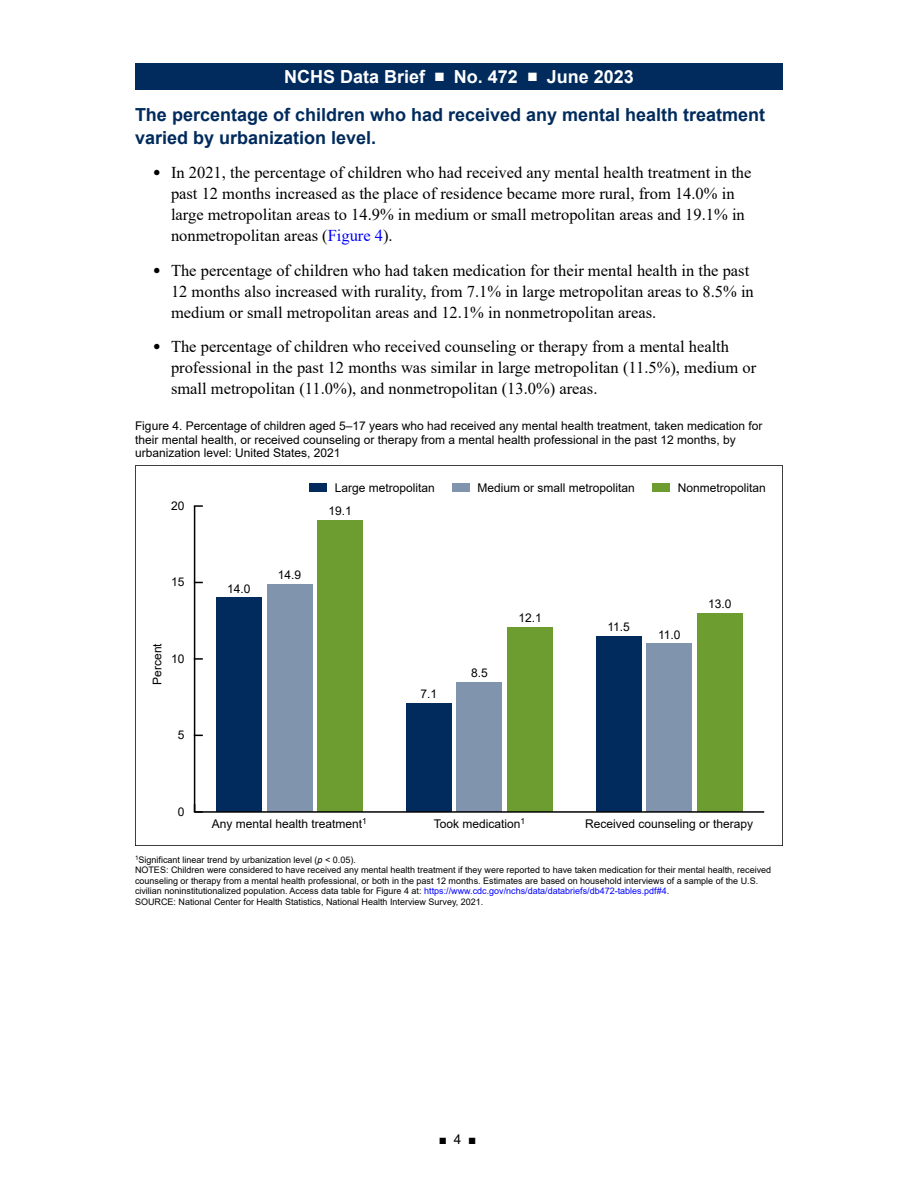
<style>
.page{position:relative;width:918px;height:1188px;background:#fff}
.page>*{position:absolute;margin:0;border:0;box-sizing:border-box;transform-origin:0 0}
.t1{font:700 18px/22.5px "Arial";color:#002b5c}
.t2{font:700 18px "Arial";color:#fff}
.t3{font:16.5px/21px "Times New Roman";color:#000}
.t4{font:13.5px "Arial";color:#000}
.t5{font:12px/13.5px "Arial";color:#000}
.t6{font:9px/10.5px "Arial";color:#000}
.s1{font-size:12.3px}
.s2{color:#00f}
.s3{font-style:italic}
</style>
<div class="page">
<div style="left:135px;top:63px;width:648px;height:27px;background:#002b5c"></div>
<svg style="left:135px;top:465px;width:648px;height:381px"></svg>
<div style="left:652px;top:483px;width:18px;height:9px;background:#6d9d31"></div>
<div style="left:452px;top:483px;width:18px;height:9px;background:#8095ad"></div>
<div style="left:309px;top:483px;width:18px;height:9px;background:#002b5c"></div>
<hr style="left:194px;top:506px;width:1px;height:306px;background:#000">
<svg style="left:194px;top:804px;width:8px;height:9px"></svg>
<svg style="left:195px;top:658px;width:7px;height:2px"></svg>
<svg style="left:195px;top:505px;width:7px;height:2px"></svg>
<div style="left:317px;top:520px;width:46px;height:292px;background:#6d9d31"></div>
<div style="left:507px;top:627px;width:46px;height:185px;background:#6d9d31"></div>
<div style="left:697px;top:613px;width:46px;height:199px;background:#6d9d31"></div>
<div style="left:267px;top:584px;width:45px;height:228px;background:#8095ad"></div>
<div style="left:457px;top:682px;width:45px;height:130px;background:#8095ad"></div>
<div style="left:647px;top:644px;width:45px;height:168px;background:#8095ad"></div>
<div style="left:216px;top:598px;width:46px;height:214px;background:#002b5c"></div>
<div style="left:406px;top:703px;width:46px;height:109px;background:#002b5c"></div>
<div style="left:596px;top:636px;width:45px;height:176px;background:#002b5c"></div>
<hr style="left:195px;top:811px;width:569px;height:2px;background:#000">
<p class="t2" style="left:284px;top:64px;width:351px">NCHS Data Brief ■ No. 472 ■ June 2023</p>
<h2 class="t1" style="left:135px;top:104px;width:632px">The percentage of children who had received any mental health treatment varied by urbanization level.</h2>
<p class="t3" style="left:171px;top:162px;width:582px;text-indent:-18px"><span class="s1">●</span> In 2021, the percentage of children who had received any mental health treatment in the past 12 months increased as the place of residence became more rural, from 14.0% in large metropolitan areas to 14.9% in medium or small metropolitan areas and 19.1% in nonmetropolitan areas (<span class="s2">Figure 4</span>).</p>
<p class="t3" style="left:171px;top:259px;width:584px;text-indent:-18px"><span class="s1">●</span> The percentage of children who had taken medication for their mental health in the past<br>12 months also increased with rurality, from 7.1% in large metropolitan areas to 8.5% in medium or small metropolitan areas and 12.1% in nonmetropolitan areas.</p>
<p class="t3" style="left:171px;top:336px;width:587px;text-indent:-18px"><span class="s1">●</span> The percentage of children who received counseling or therapy from a mental health professional in the past 12 months was similar in large metropolitan (11.5%), medium or small metropolitan (11.0%), and nonmetropolitan (13.0%) areas.</p>
<p class="t5" style="left:135px;top:419px;width:629px">Figure 4. Percentage of children aged 5–17 years who had received any mental health treatment, taken medication for their mental health, or received counseling or therapy from a mental health professional in the past 12 months, by urbanization level: United States, 2021</p>
<p class="t5" style="left:171px;top:499px;width:15px">20</p>
<p class="t5" style="left:171px;top:575px;width:15px">15</p>
<p class="t5" style="left:151px;top:685px;width:43px;rotate:-90deg">Percent</p>
<p class="t5" style="left:171px;top:652px;width:15px">10</p>
<p class="t5" style="left:178px;top:728px;width:8px">5</p>
<p class="t5" style="left:178px;top:805px;width:8px">0</p>
<p class="t5" style="left:335px;top:481px;width:102px">Large metropolitan</p>
<p class="t5" style="left:477px;top:481px;width:159px">Medium or small metropolitan</p>
<p class="t5" style="left:678px;top:481px;width:90px">Nonmetropolitan</p>
<p class="t5" style="left:227px;top:582px;width:25px">14.0</p>
<p class="t5" style="left:278px;top:568px;width:25px">14.9</p>
<p class="t5" style="left:329px;top:504px;width:25px">19.1</p>
<p class="t5" style="left:420px;top:687px;width:18px">7.1</p>
<p class="t5" style="left:471px;top:666px;width:18px">8.5</p>
<p class="t5" style="left:518px;top:611px;width:25px">12.1</p>
<p class="t5" style="left:607px;top:620px;width:24px">11.5</p>
<p class="t5" style="left:658px;top:628px;width:24px">11.0</p>
<p class="t5" style="left:708px;top:597px;width:25px">13.0</p>
<p class="t5" style="left:212px;top:817px;width:156px">Any mental health treatment<sup>1</sup></p>
<p class="t5" style="left:434px;top:817px;width:93px">Took medication<sup>1</sup></p>
<p class="t5" style="left:585px;top:817px;width:170px">Received counseling or therapy</p>
<p class="t6" style="left:135px;top:854px;width:638px"><sup>1</sup>Significant linear trend by urbanization level (<span class="s3">p</span> &lt; 0.05).<br>NOTES: Children were considered to have received any mental health treatment if they were reported to have taken medication for their mental health, received counseling or therapy from a mental health professional, or both in the past 12 months. Estimates are based on household interviews of a sample of the U.S. civilian noninstitutionalized population. Access data table for Figure 4 at: <span class="s2">https://www.cdc.gov/nchs/data/databriefs/db472-tables.pdf#4</span>.<br>SOURCE: National Center for Health Statistics, National Health Interview Survey, 2021.</p>
<p class="t4" style="left:439px;top:1130px;width:39px">■ 4 ■</p>
</div>
